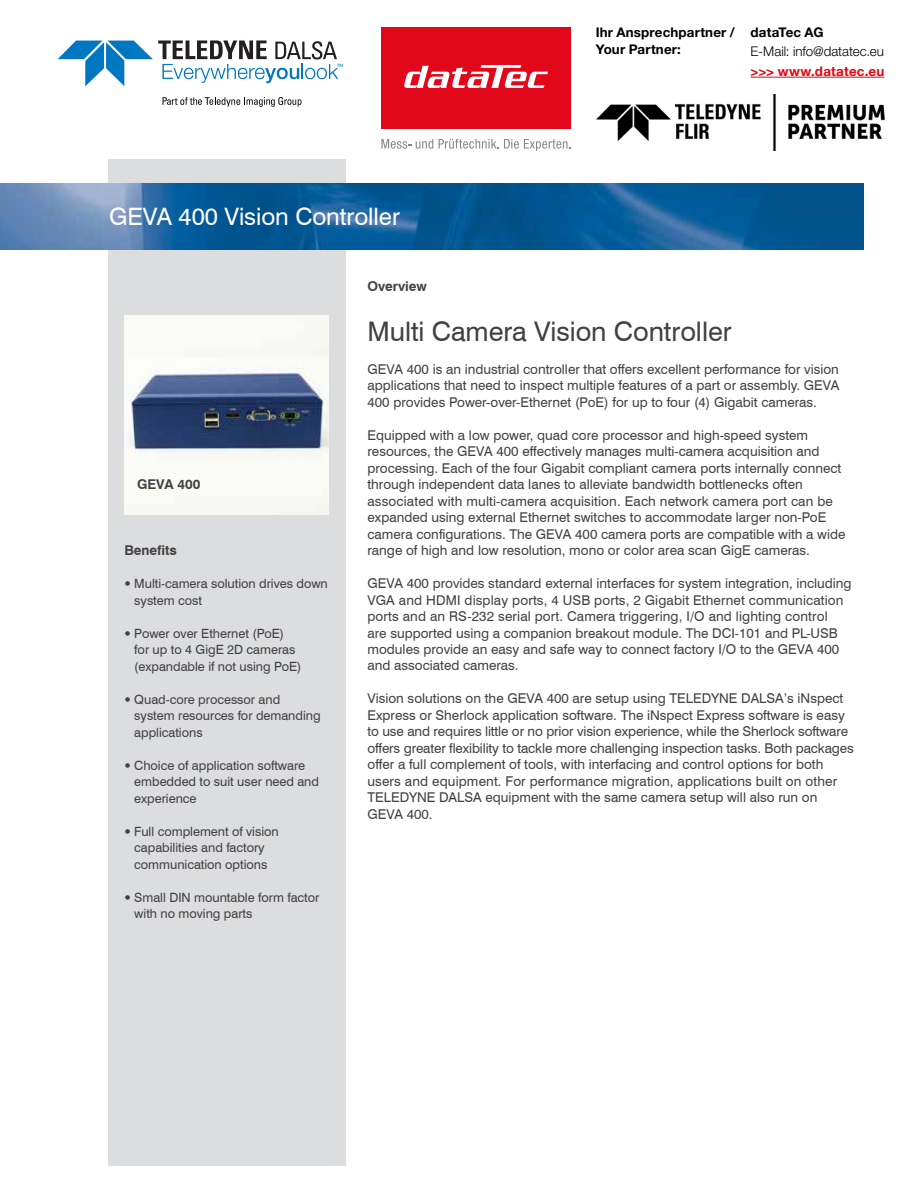
<style>
.page{position:relative;width:918px;height:1188px;background:#fff}
.page>*{position:absolute;margin:0;border:0;box-sizing:border-box;transform-origin:0 0}
.t1{font:27px "Swiss 721 BT";letter-spacing:-.005em;color:#414042}
.t2{font:24px "Swiss 721 BT";letter-spacing:-.005em;color:#fff}
.t3{font:13.5px/16.5px "Swiss 721 BT";color:#414042}
.t4{font:700 13.5px "Swiss 721 BT";letter-spacing:-.005em;color:#414042}
.t5{font:700 13.35px/16.6px "Helvetica Neue LT Pro";letter-spacing:.01em;color:#000}
.t6{font:300 13.35px "Helvetica Neue LT Pro";color:#000}
.t7{font:700 13.35px "Helvetica Neue LT Pro";letter-spacing:.015em;color:#e30613}
.t8{font:12.75px/16.5px "Swiss 721 BT";letter-spacing:-.005em;color:#414042}
.s1{font-family:"Helvetica Neue";font-weight:700}
</style>
<div class="page">
<div style="left:108px;top:159px;width:237px;height:1007px;background:#dcddde"></div>
<img style="left:125px;top:316px;width:203px;height:198px">
<img style="left:0;top:183px;width:864px;height:66px">
<svg style="left:58px;top:40px;width:285px;height:46px"></svg>
<svg style="left:163px;top:97px;width:139px;height:10px"></svg>
<hr style="left:751px;top:77px;width:133px;height:1px;background:#e30613">
<div style="left:381px;top:27px;width:190px;height:102px;background:#e2071b"></div>
<svg style="left:381px;top:139px;width:52px;height:10px"></svg>
<svg style="left:439px;top:139px;width:131px;height:12px"></svg>
<svg style="left:404px;top:65px;width:144px;height:23px"></svg>
<img style="left:596px;top:95px;width:289px;height:56px">
<h2 class="t2" style="left:109px;top:202px;width:292px">GEVA 400 Vision Controller</h2>
<p class="t5" style="left:596px;top:24px;width:141px">Ihr Ansprechpartner /<br>Your Partner:</p>
<p class="t5" style="left:751px;top:24px;width:74px">dataTec AG</p>
<p class="t6" style="left:751px;top:43px;width:135px">E-Mail: info@datatec.eu</p>
<p class="t7" style="left:751px;top:63px;width:135px">&gt;&gt;&gt; www.datatec.eu</p>
<p class="t4" style="left:137px;top:476px;width:65px">GEVA 400</p>
<p class="t4" style="left:124px;top:542px;width:54px">Benefits</p>
<p class="t8" style="left:134px;top:575px;width:195px;text-indent:-10px"><span class="s1">•</span> Multi-camera solution drives down system cost</p>
<p class="t8" style="left:134px;top:625px;width:169px;text-indent:-10px"><span class="s1">•</span> Power over Ethernet (PoE) for up to 4 GigE 2D cameras (expandable if not using PoE)</p>
<p class="t8" style="left:134px;top:691px;width:188px;text-indent:-10px"><span class="s1">•</span> Quad-core processor and system resources for demanding applications</p>
<p class="t8" style="left:134px;top:757px;width:186px;text-indent:-10px"><span class="s1">•</span> Choice of application software embedded to suit user need and experience</p>
<p class="t8" style="left:125px;top:823px;width:156px;text-align:center"><span class="s1">•</span> Full complement of vision capabilities and factory communication options</p>
<p class="t8" style="left:134px;top:889px;width:187px;text-indent:-10px"><span class="s1">•</span> Small DIN mountable form factor with no moving parts</p>
<p class="t4" style="left:367px;top:278px;width:61px">Overview</p>
<h1 class="t1" style="left:367px;top:315px;width:366px">Multi Camera Vision Controller</h1>
<p class="t3" style="left:367px;top:360px;width:474px;text-align:justify">GEVA 400 is an industrial controller that offers excellent performance for vision applications that need to inspect multiple features of a part or assembly. GEVA 400 provides Power-over-Ethernet (PoE) for up to four (4) Gigabit cameras.</p>
<p class="t3" style="left:367px;top:426px;width:480px">Equipped with a low power, quad core processor and high-speed system resources, the GEVA 400 effectively manages multi-camera acquisition and processing. Each of the four Gigabit compliant camera ports internally connect through independent data lanes to alleviate bandwidth bottlenecks often associated with multi-camera acquisition. Each network camera port can be expanded using external Ethernet switches to accommodate larger non-PoE camera configurations. The GEVA 400 camera ports are compatible with a wide range of high and low resolution, mono or color area scan GigE cameras.</p>
<p class="t3" style="left:367px;top:575px;width:486px">GEVA 400 provides standard external interfaces for system integration, including VGA and HDMI display ports, 4 USB ports, 2 Gigabit Ethernet communication ports and an RS-232 serial port. Camera triggering, I/O and lighting control<br>are supported using a companion breakout module. The DCI-101 and PL-USB modules provide an easy and safe way to connect factory I/O to the GEVA 400 and associated cameras.</p>
<p class="t3" style="left:367px;top:690px;width:488px">Vision solutions on the GEVA 400 are setup using TELEDYNE DALSA’s iNspect Express or Sherlock application software. The iNspect Express software is easy to use and requires little or no prior vision experience, while the Sherlock software offers greater flexibility to tackle more challenging inspection tasks. Both packages offer a full complement of tools, with interfacing and control options for both users and equipment. For performance migration, applications built on other TELEDYNE DALSA equipment with the same camera setup will also run on GEVA 400.</p>
</div>
